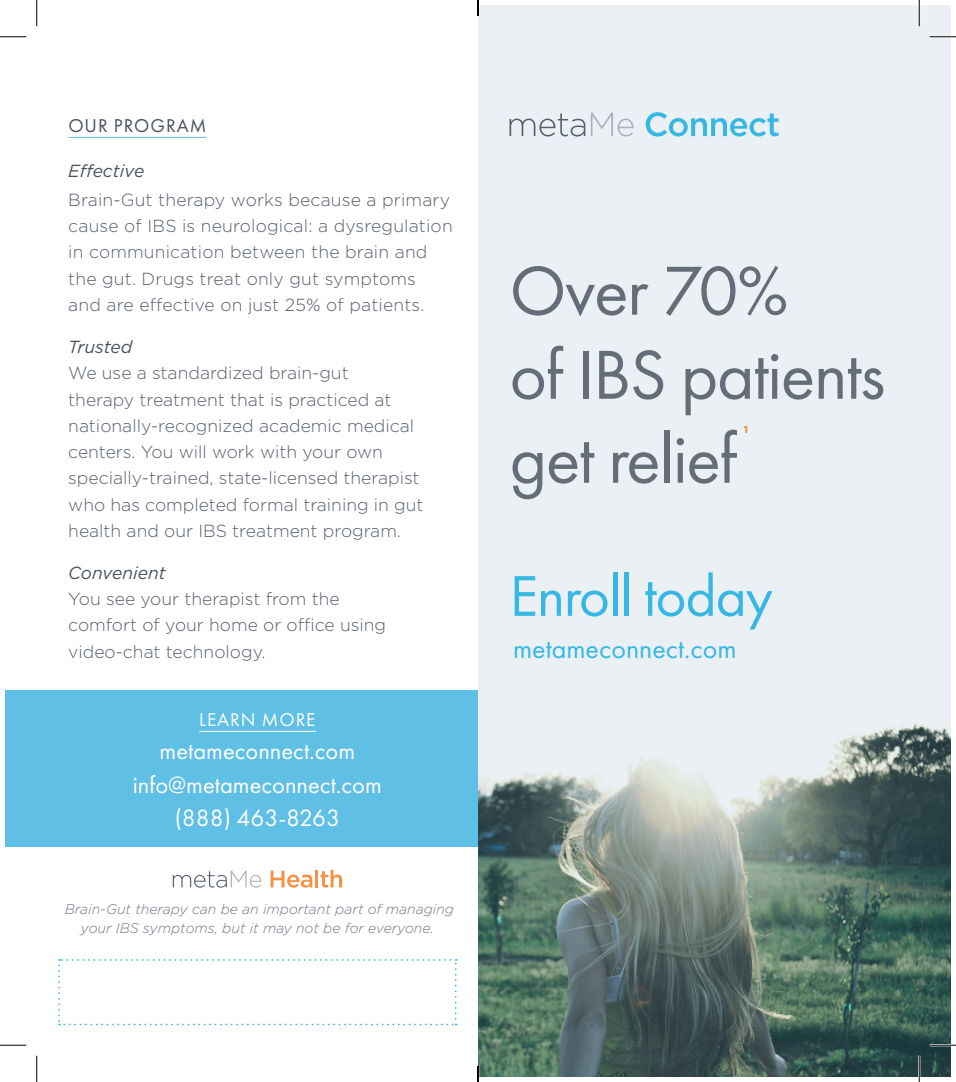
<style>
.page{position:relative;width:956px;height:1082px;background:#fff}
.page>*{position:absolute;margin:0;border:0;box-sizing:border-box;transform-origin:0 0}
.t1{font:71.75px/84px "Futura PT";letter-spacing:-.02em;color:#646d78}
.t2{font:59.5px "Futura PT";letter-spacing:-.02em;color:#37b8e4}
.t3{font:28px "Futura PT";color:#37b8e4}
.t4{font:24.5px/33.2px "Futura PT";color:#fff;text-align:center}
.t5{font:19.25px "Futura PT";letter-spacing:.05em;color:#49525f}
.t6{font:19.25px "Futura PT";letter-spacing:.05em;color:#fff}
.t7{font:300 17.5px/26.2px "Gotham";color:#56606d}
.t8{font:italic 17.5px "Gotham";color:#49525f}
.t9{font:italic 300 14px/19.2px "Gotham";color:#6e7884;text-align:center}
.t10{font:900 10.15px "Gotham";color:#f69143}
</style>
<div class="page">
<div style="left:5px;top:690px;width:473px;height:157px;background:#5fbfe5"></div>
<svg style="left:173px;top:870px;width:88px;height:17px"></svg>
<svg style="left:270px;top:870px;width:42px;height:17px"></svg>
<hr style="left:315px;top:870px;width:3px;height:17px;background:#f69143">
<svg style="left:320px;top:870px;width:22px;height:17px"></svg>
<img style="left:478px;top:5px;width:472px;height:1071px">
<svg style="left:509px;top:113px;width:76px;height:23px;background:#ccd3d9"></svg>
<svg style="left:591px;top:113px;width:42px;height:23px"></svg>
<svg style="left:645px;top:112px;width:133px;height:24px;background:#a9dbee"></svg>
<hr style="left:68px;top:137px;width:138px;height:1px;background:#5fbfe5">
<hr style="left:199px;top:731px;width:117px;height:1px;background:#fff">
<svg style="left:58px;top:959px;width:398px;height:66px"></svg>
<hr style="left:929px;top:36px;width:27px;height:2px;background:#fff">
<hr style="left:929px;top:1044px;width:27px;height:2px;background:#fff">
<hr style="left:918px;top:0;width:2px;height:26px;background:#fff">
<hr style="left:918px;top:1055px;width:2px;height:27px;background:#fff">
<svg style="left:0;top:36px;width:26px;height:1px"></svg>
<svg style="left:929px;top:36px;width:27px;height:1px"></svg>
<svg style="left:0;top:1044px;width:26px;height:1px"></svg>
<svg style="left:929px;top:1044px;width:27px;height:1px"></svg>
<svg style="left:36px;top:0;width:1px;height:26px"></svg>
<svg style="left:36px;top:1055px;width:1px;height:27px"></svg>
<svg style="left:918px;top:0;width:1px;height:26px"></svg>
<svg style="left:918px;top:1055px;width:1px;height:27px"></svg>
<svg style="left:477px;top:0;width:2px;height:16px"></svg>
<svg style="left:477px;top:1066px;width:2px;height:16px"></svg>
<p class="t5" style="left:68px;top:114px;width:139px">OUR PROGRAM</p>
<p class="t8" style="left:68px;top:160px;width:78px">Effective</p>
<p class="t7" style="left:68px;top:186px;width:386px">Brain-Gut therapy works because a primary cause of IBS is neurological: a dysregulation in communication between the brain and the gut. Drugs treat only gut symptoms and are effective on just 25% of patients.</p>
<p class="t8" style="left:68px;top:335px;width:66px">Trusted</p>
<p class="t7" style="left:68px;top:359px;width:357px">We use a standardized brain-gut<br>therapy treatment that is practiced at nationally-recognized academic medical centers. You will work with your own specially-trained, state-licensed therapist who has completed formal training in gut health and our IBS treatment program.</p>
<p class="t8" style="left:68px;top:561px;width:99px">Convenient</p>
<p class="t7" style="left:68px;top:585px;width:319px">You see your therapist from the comfort of your home or office using video-chat technology.</p>
<p class="t6" style="left:199px;top:708px;width:118px">LEARN MORE</p>
<h3 class="t4" style="left:133px;top:734px;width:250px">metameconnect.com info@metameconnect.com (888) 463-8263</h3>
<p class="t9" style="left:65px;top:898px;width:391px">Brain-Gut therapy can be an important part of managing your IBS symptoms, but it may not be for everyone.</p>
<h1 class="t1" style="left:509px;top:248px;width:377px">Over 70%<br>of IBS patients get relief</h1>
<p class="t10" style="left:743px;top:422px;width:6px">1</p>
<h2 class="t2" style="left:509px;top:560px;width:265px">Enroll today</h2>
<h3 class="t3" style="left:513px;top:631px;width:225px">metameconnect.com</h3>
</div>
